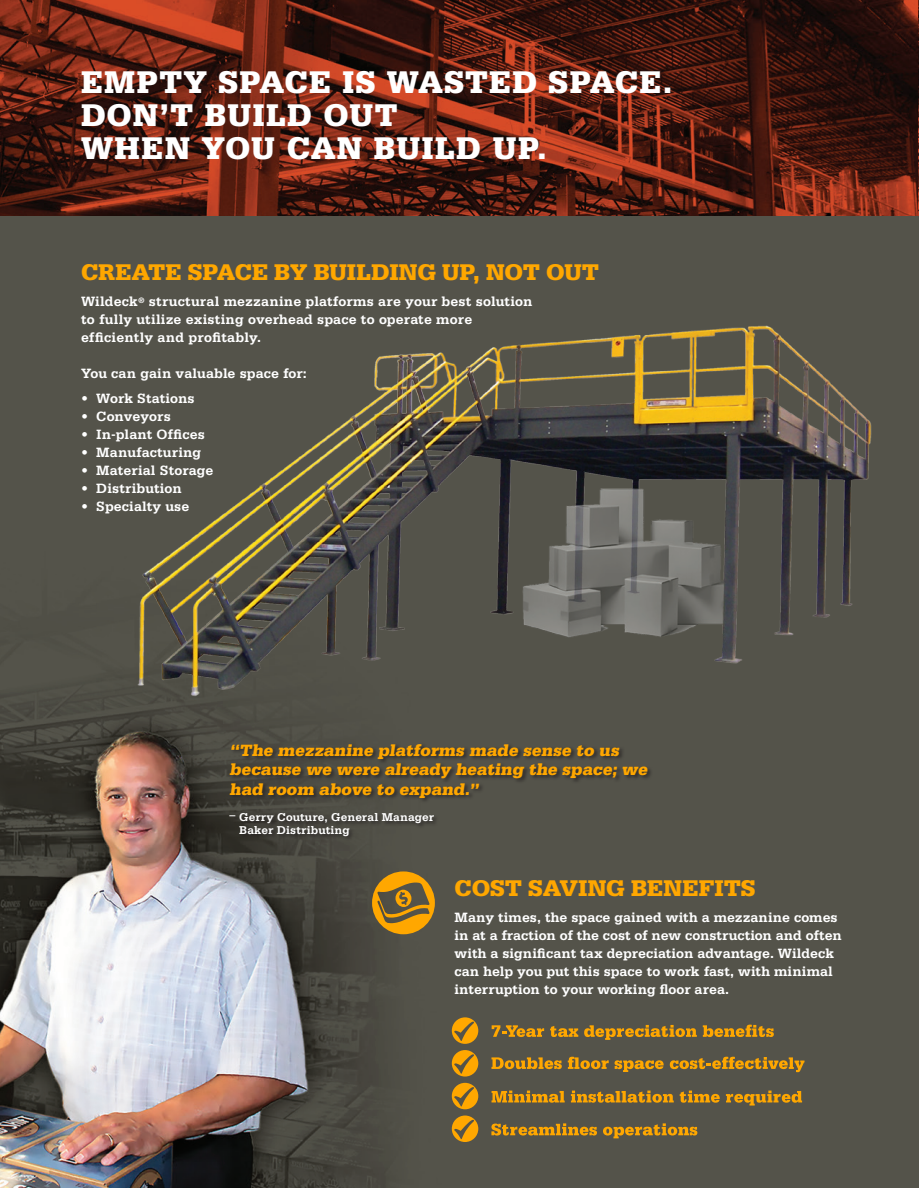
<style>
.page{position:relative;width:919px;height:1188px;background:#fff}
.page>*{position:absolute;margin:0;border:0;box-sizing:border-box;transform-origin:0 0}
.t1{font:900 33px/33px "Serifa BT";letter-spacing:.03em;color:#fff}
.t2{font:900 24px "Serifa";letter-spacing:-.005em;color:#ffa700}
.t3{font:900 17.25px/19.5px "Serifa";color:#ffa700}
.t4{font:700 14.25px/18px "Serifa";letter-spacing:.005em;color:#fff}
.t5{font:700 12px/12.8px "Serifa";letter-spacing:.01em;color:#fff}
</style>
<div class="page">
<img style="left:0;top:216px;width:919px;height:972px">
<img style="left:0;top:0;width:919px;height:216px">
<div style="left:229px;top:743px;width:424px;height:98px;background:#231f20;opacity:.75"></div>
<img style="left:122px;top:222px;width:797px;height:547px">
<svg style="left:372px;top:871px;width:63px;height:63px;background:#a47a24"></svg>
<svg style="left:452px;top:1017px;width:26px;height:27px"></svg>
<svg style="left:452px;top:1050px;width:26px;height:27px"></svg>
<svg style="left:452px;top:1083px;width:26px;height:26px"></svg>
<svg style="left:452px;top:1116px;width:26px;height:26px"></svg>
<svg style="left:492px;top:1025px;width:52px;height:12px"></svg>
<svg style="left:550px;top:1026px;width:28px;height:11px"></svg>
<svg style="left:584px;top:1025px;width:113px;height:15px;background:#97732c"></svg>
<svg style="left:703px;top:1025px;width:71px;height:12px"></svg>
<svg style="left:491px;top:1123px;width:106px;height:13px"></svg>
<svg style="left:603px;top:1123px;width:94px;height:15px"></svg>
<svg style="left:492px;top:1091px;width:73px;height:12px"></svg>
<svg style="left:571px;top:1091px;width:103px;height:12px"></svg>
<svg style="left:680px;top:1091px;width:40px;height:12px"></svg>
<svg style="left:726px;top:1091px;width:76px;height:15px"></svg>
<svg style="left:491px;top:1057px;width:71px;height:12px"></svg>
<svg style="left:568px;top:1057px;width:41px;height:12px"></svg>
<svg style="left:615px;top:1060px;width:49px;height:12px"></svg>
<svg style="left:670px;top:1057px;width:135px;height:15px;background:#95732d"></svg>
<h1 class="t1" style="left:81px;top:64px;width:593px">EMPTY SPACE IS WASTED SPACE.<br>DON’T BUILD OUT<br>WHEN YOU CAN BUILD UP.</h1>
<h2 class="t2" style="left:81px;top:258px;width:520px">CREATE SPACE BY BUILDING UP, NOT OUT</h2>
<p class="t4" style="left:81px;top:292px;width:453px">Wildeck<sup>®</sup> structural mezzanine platforms are your best solution to fully utilize existing overhead space to operate more efficiently and profitably.</p>
<p class="t4" style="left:81px;top:364px;width:227px">You can gain valuable space for:</p>
<p class="t4" style="left:81px;top:389px;width:115px">• Work Stations</p>
<p class="t4" style="left:81px;top:407px;width:91px">• Conveyors</p>
<p class="t4" style="left:81px;top:425px;width:125px">• In-plant Offices</p>
<p class="t4" style="left:81px;top:443px;width:122px">• Manufacturing</p>
<p class="t4" style="left:81px;top:461px;width:134px">• Material Storage</p>
<p class="t4" style="left:81px;top:479px;width:103px">• Distribution</p>
<p class="t4" style="left:81px;top:497px;width:110px">• Specialty use</p>
<p class="t3" style="left:230px;top:740px;width:422px">“The mezzanine platforms made sense to us because we were already heating the space; we had room above to expand.”</p>
<p class="t5" style="left:239px;top:810px;width:196px;text-indent:-10px">– Gerry Couture, General Manager<br>Baker Distributing</p>
<h2 class="t2" style="left:455px;top:874px;width:302px">COST SAVING BENEFITS</h2>
<p class="t4" style="left:455px;top:908px;width:389px">Many times, the space gained with a mezzanine comes in at a fraction of the cost of new construction and often with a significant tax depreciation advantage. Wildeck can help you put this space to work fast, with minimal interruption to your working floor area.</p>
</div>
